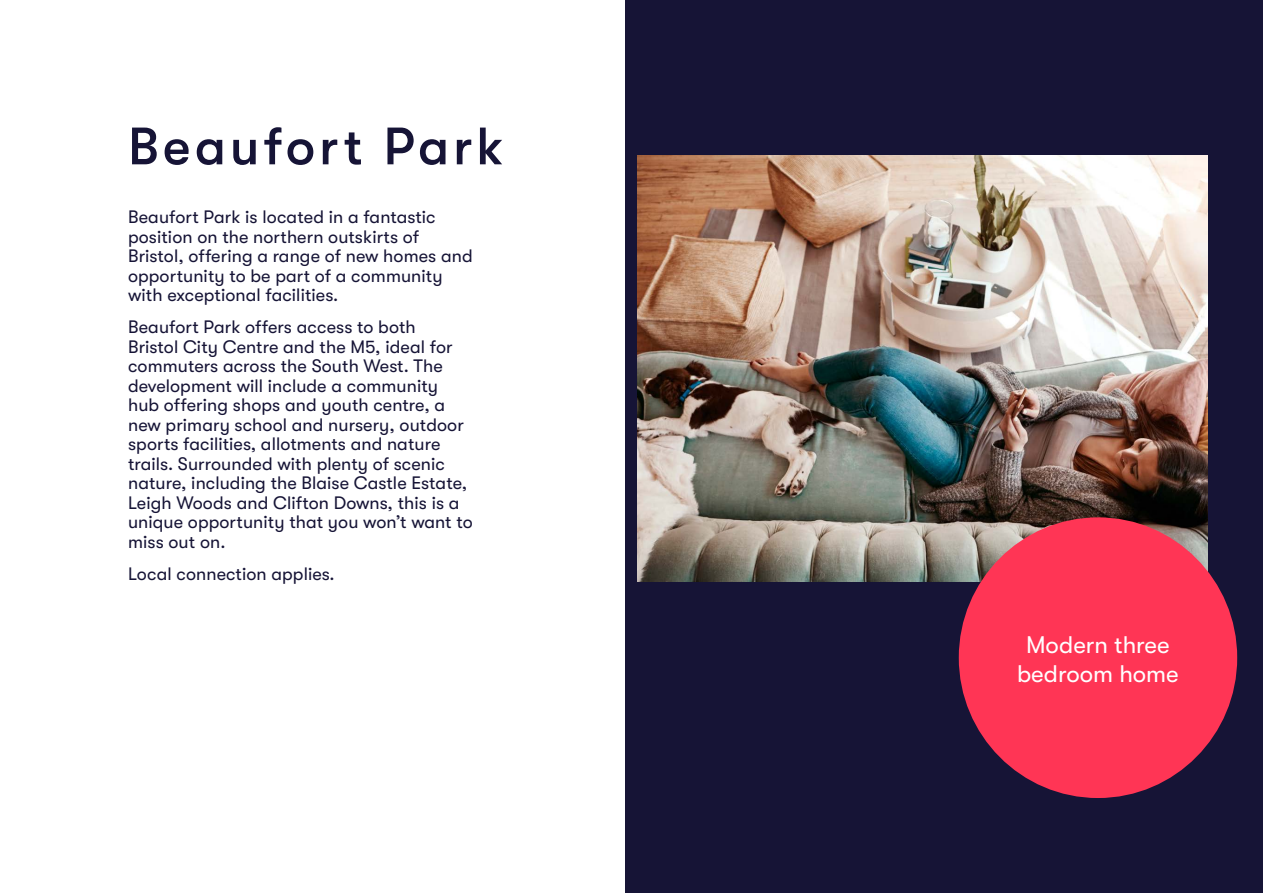
<style>
.page{position:relative;width:1263px;height:893px;background:#fff}
.page>*{position:absolute;margin:0;border:0;box-sizing:border-box;transform-origin:0 0}
.t1{font:500 52.5px "GT Walsheim Pro";letter-spacing:.075em;color:#161436}
.t2{font:24px/28.8px "GT Walsheim Pro";color:#fff;text-align:center}
.t3{font:18px/19.5px "GT Walsheim Pro";letter-spacing:.005em;color:#161436}
</style>
<div class="page">
<div style="left:625px;top:0;width:638px;height:893px;background:#161436"></div>
<img style="left:638px;top:155px;width:570px;height:426px">
<div style="left:959px;top:517px;width:278px;height:281px;background:#ff3555;border-radius:50%"></div>
<h1 class="t1" style="left:128px;top:117px;width:377px">Beaufort Park</h1>
<p class="t3" style="left:128px;top:207px;width:346px">Beaufort Park is located in a fantastic position on the northern outskirts of Bristol, offering a range of new homes and opportunity to be part of a community with exceptional facilities.</p>
<p class="t3" style="left:128px;top:318px;width:346px">Beaufort Park offers access to both<br>Bristol City Centre and the M5, ideal for commuters across the South West. The development will include a community hub offering shops and youth centre, a new primary school and nursery, outdoor sports facilities, allotments and nature trails. Surrounded with plenty of scenic nature, including the Blaise Castle Estate, Leigh Woods and Clifton Downs, this is a unique opportunity that you won’t want to miss out on.</p>
<p class="t3" style="left:128px;top:564px;width:208px">Local connection applies.</p>
<h2 class="t2" style="left:1017px;top:630px;width:163px">Modern three bedroom home</h2>
</div>
